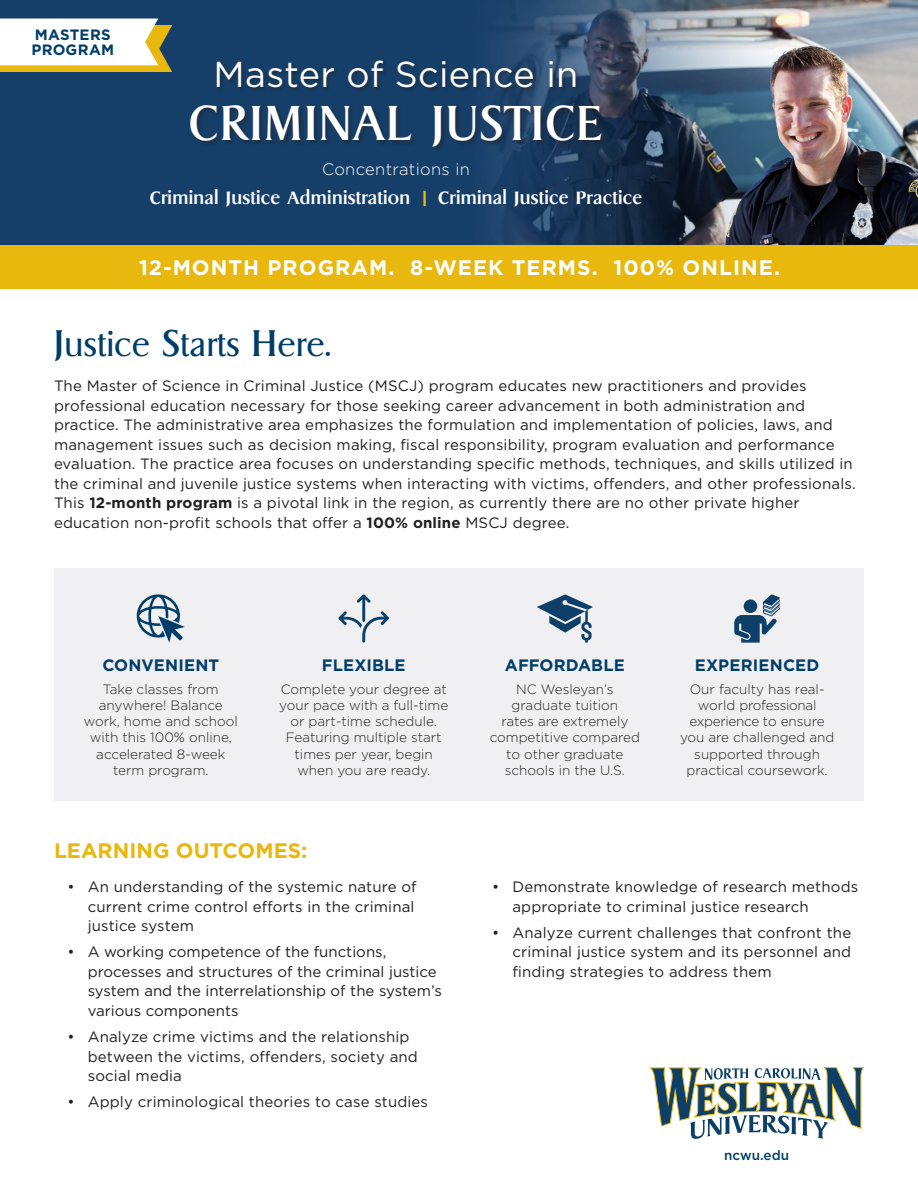
<style>
.page{position:relative;width:918px;height:1188px;background:#fff}
.page>*{position:absolute;margin:0;border:0;box-sizing:border-box;transform-origin:0 0}
.t1{font:49.5px "Griffon";letter-spacing:.025em;color:#fff}
.t2{font:36px "Gotham";letter-spacing:.01em;color:#fff}
.Super_Head{font:30px "Griffon";letter-spacing:.02em;color:#003e69}
.t3{font:700 21px "Gotham";letter-spacing:.05em;color:#fff}
.t4{font:700 21px "Gotham";color:#e8b80e}
.t5{font:700 16.5px "Griffon";letter-spacing:.02em;color:#fff}
.t6{font:700 16.5px "Gotham";letter-spacing:.01em;color:#003e69}
.t7{font:300 16.5px "Gotham";letter-spacing:.02em;color:#fff}
.Copy{font:15px/19.5px "Gotham";letter-spacing:.01em;color:#231f20}
.t8{font:700 15px "Gotham";letter-spacing:.01em;color:#003e69}
.t9{font:300 13.5px/16.2px "Gotham";color:#231f20;text-align:center}
.t10{font:500 13.5px "Gotham";color:#003e69}
.s1{font-size:18px}
.s2{font-family:"Gotham";font-weight:900;color:#e8b80e}
.s3{font-size:37.5px}
.s4{font-weight:700}
</style>
<div class="page">
<img style="left:0;top:0;width:918px;height:245px">
<svg style="left:649px;top:1067px;width:215px;height:72px"></svg>
<div style="left:216px;top:59px;width:365px;height:34px;background:#231f20;opacity:.5"></div>
<div style="left:190px;top:105px;width:417px;height:48px;background:#231f20;opacity:.5"></div>
<div style="left:0;top:245px;width:918px;height:43px;background:#e8b80e"></div>
<svg style="left:0;top:25px;width:172px;height:47px;background:#c5a624"></svg>
<svg style="left:0;top:19px;width:158px;height:46px"></svg>
<div style="left:54px;top:568px;width:810px;height:233px;background:#f0f0f2"></div>
<svg style="left:137px;top:594px;width:48px;height:49px"></svg>
<svg style="left:338px;top:594px;width:51px;height:49px"></svg>
<svg style="left:537px;top:594px;width:56px;height:49px"></svg>
<svg style="left:734px;top:594px;width:46px;height:49px"></svg>
<p class="t8" style="left:35px;top:24px;width:77px">MASTERS</p>
<p class="t8" style="left:32px;top:40px;width:84px">PROGRAM</p>
<p class="t2" style="left:214px;top:51px;width:366px">Master of Science in</p>
<p class="t1" style="left:189px;top:88px;width:416px">CRIMINAL JUSTICE</p>
<p class="t7" style="left:322px;top:159px;width:149px">Concentrations in</p>
<p class="t5" style="left:150px;top:186px;width:494px"><span class="s1">C</span>riminal <span class="s1">J</span>ustice <span class="s1">A</span>dministration <span class="s2">|</span> <span class="s1">C</span>riminal <span class="s1">J</span>ustice <span class="s1">P</span>ractice</p>
<p class="t3" style="left:139px;top:254px;width:643px">12-MONTH PROGRAM. 8-WEEK TERMS. 100% ONLINE.</p>
<p class="Super_Head" style="left:54px;top:324px;width:279px"><span class="s3">J</span>ustice <span class="s3">S</span>tarts <span class="s3">H</span>ere.</p>
<p class="Copy" style="left:54px;top:376px;width:803px">The Master of Science in Criminal Justice (MSCJ) program educates new practitioners and provides professional education necessary for those seeking career advancement in both administration and practice. The administrative area emphasizes the formulation and implementation of policies, laws, and management issues such as decision making, fiscal responsibility, program evaluation and performance evaluation. The practice area focuses on understanding specific methods, techniques, and skills utilized in the criminal and juvenile justice systems when interacting with victims, offenders, and other professionals.<br>This <span class="s4">12-month program</span> is a pivotal link in the region, as currently there are no other private higher education non-profit schools that offer a <span class="s4">100% online</span> MSCJ degree.</p>
<p class="t6" style="left:102px;top:654px;width:118px">CONVENIENT</p>
<p class="t9" style="left:84px;top:680px;width:156px">Take classes from anywhere! Balance work, home and school with this 100% online, accelerated 8-week term program.</p>
<p class="t6" style="left:322px;top:654px;width:85px">FLEXIBLE</p>
<p class="t9" style="left:279px;top:680px;width:171px">Complete your degree at your pace with a full-time or part-time schedule.<br>Featuring multiple start times per year, begin when you are ready.</p>
<p class="t4" style="left:54px;top:837px;width:255px">LEARNING OUTCOMES:</p>
<p class="Copy" style="left:88px;top:877px;width:331px;text-indent:-20px">• An understanding of the systemic nature of current crime control efforts in the criminal justice system</p>
<p class="Copy" style="left:88px;top:942px;width:356px;text-indent:-20px">• A working competence of the functions, processes and structures of the criminal justice system and the interrelationship of the system’s various components</p>
<p class="Copy" style="left:88px;top:1027px;width:332px;text-indent:-20px">• Analyze crime victims and the relationship between the victims, offenders, society and social media</p>
<p class="Copy" style="left:68px;top:1092px;width:362px">• Apply criminological theories to case studies</p>
<p class="t6" style="left:505px;top:654px;width:121px">AFFORDABLE</p>
<p class="t9" style="left:490px;top:680px;width:152px">NC Wesleyan’s graduate tuition<br>rates are extremely competitive compared to other graduate schools in the U.S.</p>
<p class="t6" style="left:695px;top:654px;width:126px">EXPERIENCED</p>
<p class="t9" style="left:680px;top:680px;width:156px">Our faculty has real&shy;world professional experience to ensure you are challenged and supported through practical coursework.</p>
<p class="Copy" style="left:512px;top:877px;width:347px;text-indent:-20px">• Demonstrate knowledge of research methods appropriate to criminal justice research</p>
<p class="Copy" style="left:512px;top:922px;width:340px;text-align:justify;text-indent:-20px">• Analyze current challenges that confront the criminal justice system and its personnel and finding strategies to address them</p>
<p class="t10" style="left:724px;top:1147px;width:66px">ncwu.edu</p>
</div>
